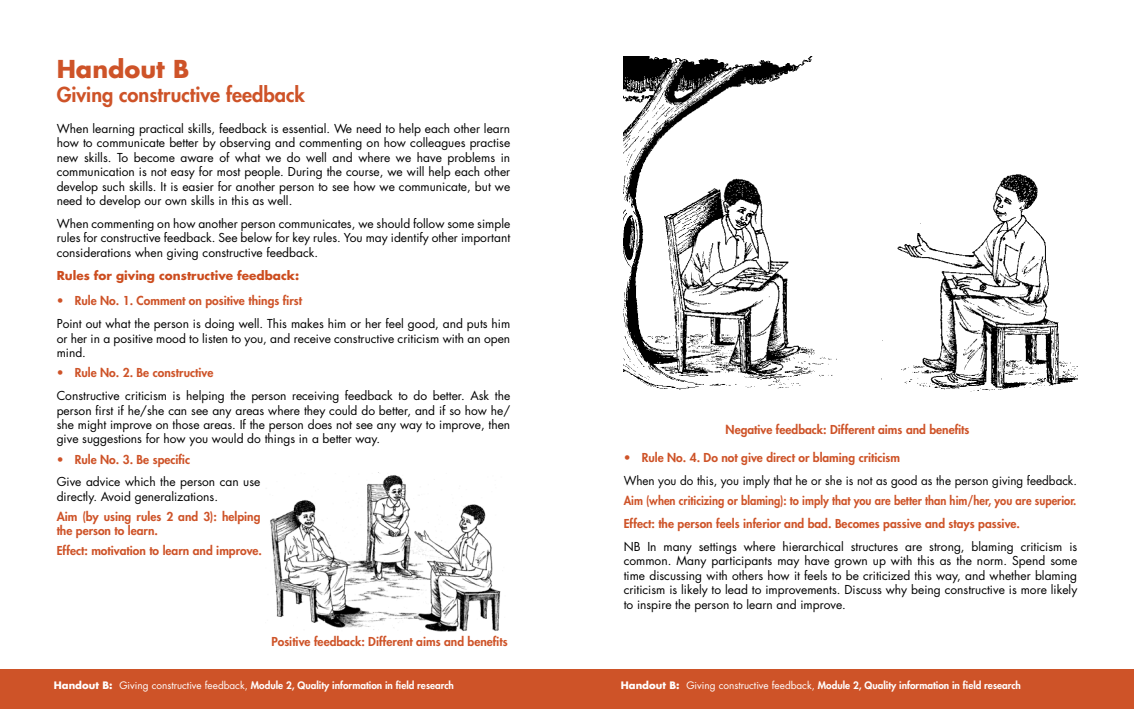
<style>
.page{position:relative;width:1134px;height:709px;background:#fff}
.page>*{position:absolute;margin:0;border:0;box-sizing:border-box;transform-origin:0 0}
.t1{font:700 24px "Futura Std";color:#ce5328}
.t2{font:800 20px "Futura Std";color:#ce5328}
.t3{font:12px/14.4px "Futura Std";color:#000101;text-align:justify}
.t4{font:800 12px/14.4px "Futura Std";color:#ce5328}
.t5{font:800 12px/22.9px "Futura Std";color:#ce5328;scale:.93 1}
.t6{font:700 12px "Futura Std";color:#cc4d1f}
.t7{font:800 10px "Futura Std";color:#fff}
.s1{font-weight:700}
.s2{font-weight:400}
</style>
<div class="page">
<div style="left:0;top:669px;width:567px;height:40px;background:#ce5328"></div>
<div style="left:567px;top:669px;width:567px;height:40px;background:#ce5328"></div>
<img style="left:270px;top:475px;width:231px;height:156px">
<img style="left:624px;top:57px;width:453px;height:335px">
<h1 class="t1" style="left:57px;top:53px;width:134px">Handout B</h1>
<h2 class="t2" style="left:57px;top:82px;width:250px">Giving constructive feedback</h2>
<p class="t3" style="left:57px;top:122px;width:455px">When learning practical skills, feedback is essential. We need to help each other learn how to communicate better by observing and commenting on how colleagues practise new skills. To become aware of what we do well and where we have problems in communication is not easy for most people. During the course, we will help each other develop such skills. It is easier for another person to see how we communicate, but we need to develop our own skills in this as well.</p>
<p class="t3" style="left:57px;top:216px;width:455px">When commenting on how another person communicates, we should follow some simple rules for constructive feedback. See below for key rules. You may identify other important considerations when giving constructive feedback.</p>
<p class="t6" style="left:57px;top:267px;width:244px">Rules for giving constructive feedback:</p>
<p class="t4" style="left:57px;top:294px;width:247px">• Rule No. 1. Comment on positive things first</p>
<p class="t3" style="left:57px;top:317px;width:455px">Point out what the person is doing well. This makes him or her feel good, and puts him or her in a positive mood to listen to you, and receive constructive criticism with an open mind.</p>
<p class="t4" style="left:57px;top:365px;width:158px">• Rule No. 2. Be constructive</p>
<p class="t3" style="left:57px;top:389px;width:455px">Constructive criticism is helping the person receiving feedback to do better. Ask the person first if he/she can see any areas where they could do better, and if so how he/ she might improve on those areas. If the person does not see any way to improve, then give suggestions for how you would do things in a better way.</p>
<p class="t4" style="left:57px;top:452px;width:135px">• Rule No. 3. Be specific</p>
<p class="t3" style="left:57px;top:475px;width:205px">Give advice which the person can use directly. Avoid generalizations.</p>
<p class="t4" style="left:57px;top:509px;width:205px">Aim (by using rules 2 and 3): helping the person to learn.</p>
<p class="t4" style="left:57px;top:543px;width:314px">Effect: motivation to learn and improve. Person takes action.</p>
<p class="t4" style="left:271px;top:634px;width:238px">Positive feedback: Different aims and benefits</p>
<p class="t4" style="left:726px;top:422px;width:245px">Negative feedback: Different aims and benefits</p>
<p class="t4" style="left:624px;top:450px;width:278px">• Rule No. 4. Do not give direct or blaming criticism</p>
<p class="t3" style="left:624px;top:473px;width:455px">When you do this, you imply that he or she is not as good as the person giving feedback.</p>
<p class="t5" style="left:624px;top:489px;width:488px">Aim (when criticizing or blaming): to imply that you are better than him/her, you are superior.<br>Effect: the person feels inferior and bad. Becomes passive and stays passive.</p>
<p class="t3" style="left:624px;top:539px;width:455px">NB In many settings where hierarchical structures are strong, blaming criticism is common. Many participants may have grown up with this as the norm. Spend some time discussing with others how it feels to be criticized this way, and whether blaming criticism is likely to lead to improvements. Discuss why being constructive is more likely to inspire the person to learn and improve.</p>
<p class="t7" style="left:54px;top:679px;width:402px"><span class="s1">Handout B:</span> <span class="s2">Giving constructive feedback,</span> Module 2, Quality information in field research</p>
<p class="t7" style="left:621px;top:679px;width:402px"><span class="s1">Handout B:</span> <span class="s2">Giving constructive feedback,</span> Module 2, Quality information in field research</p>
</div>
